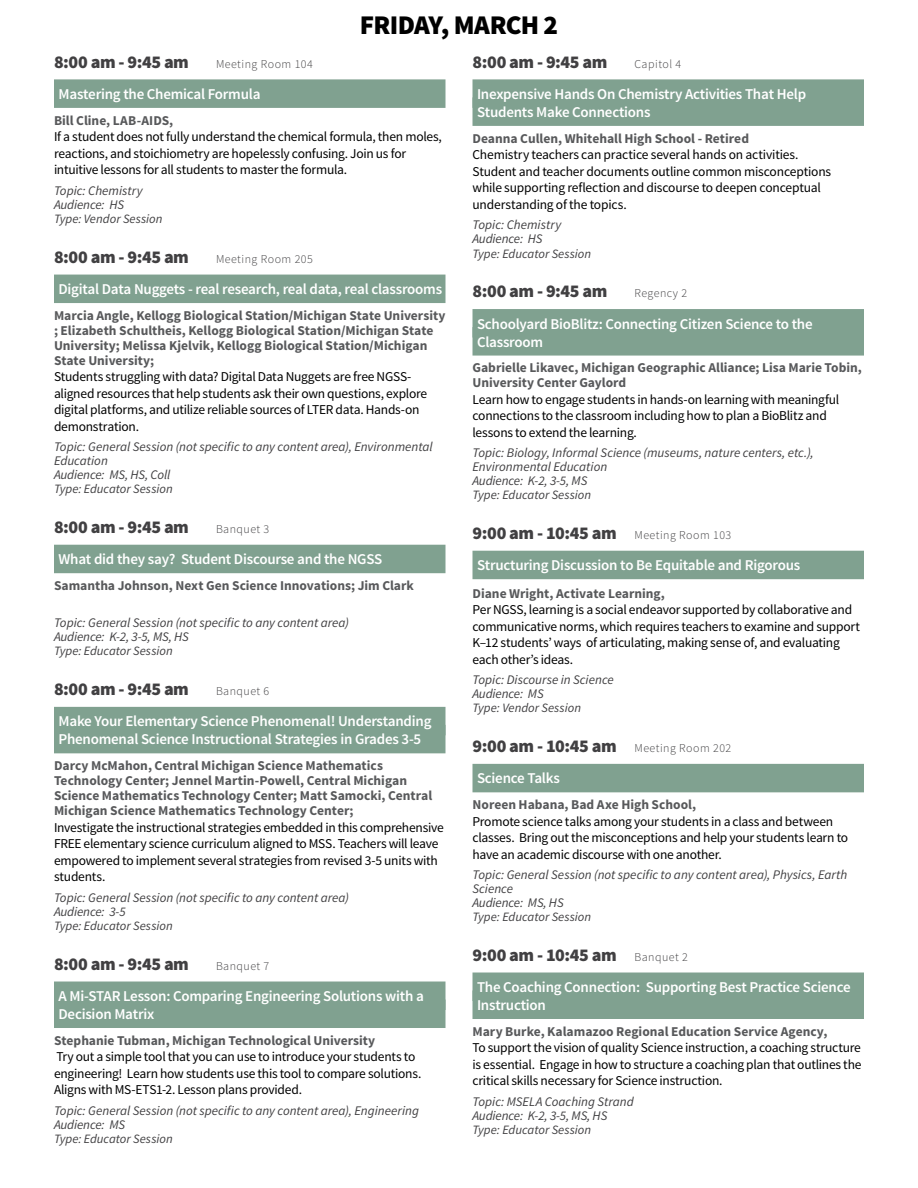
<style>
.page{position:relative;width:918px;height:1188px;background:#fff}
.page>*{position:absolute;margin:0;border:0;box-sizing:border-box;transform-origin:0 0}
.t1{font:900 27px "Source Sans Pro";letter-spacing:-.03em;color:#000}
.t2{font:900 18px "Source Sans Pro";letter-spacing:-.025em;color:#414042}
.t3{font:600 15px/18px "Source Sans Pro";letter-spacing:-.015em;color:#fff}
.t4{font:13.5px/16.5px "Source Sans Pro";letter-spacing:-.015em;color:#000}
.t5{font:700 13.5px/15px "Source Sans Pro";color:#58595b}
.t6{font:italic 13.2px/14.2px "Source Sans Pro";color:#414042}
.t7{font:italic 12.75px "Source Sans Pro";color:#414042}
.t8{font:300 12px "Source Sans Pro";letter-spacing:.04em;color:#414042}
.s1{font-weight:300;font-size:12px}
</style>
<div class="page">
<div style="left:54px;top:79px;width:392px;height:29px;background:#80a190"></div>
<div style="left:54px;top:275px;width:392px;height:28px;background:#80a190"></div>
<div style="left:54px;top:545px;width:392px;height:28px;background:#80a190"></div>
<div style="left:54px;top:707px;width:392px;height:28px;background:#80a190"></div>
<div style="left:54px;top:725px;width:392px;height:28px;background:#80a190"></div>
<div style="left:54px;top:982px;width:392px;height:28px;background:#80a190"></div>
<div style="left:54px;top:1000px;width:392px;height:28px;background:#80a190"></div>
<div style="left:472px;top:79px;width:392px;height:29px;background:#80a190"></div>
<div style="left:472px;top:97px;width:392px;height:29px;background:#80a190"></div>
<div style="left:472px;top:309px;width:392px;height:29px;background:#80a190"></div>
<div style="left:472px;top:327px;width:392px;height:29px;background:#80a190"></div>
<div style="left:472px;top:551px;width:392px;height:28px;background:#80a190"></div>
<div style="left:472px;top:764px;width:392px;height:28px;background:#80a190"></div>
<div style="left:472px;top:973px;width:392px;height:28px;background:#80a190"></div>
<div style="left:472px;top:991px;width:392px;height:28px;background:#80a190"></div>
<h1 class="t1" style="left:360px;top:7px;width:200px">FRIDAY, MARCH 2</h1>
<h2 class="t2" style="left:54px;top:50px;width:136px">8:00 am - 9:45 am</h2>
<p class="t8" style="left:216px;top:56px;width:98px">Meeting Room 104</p>
<p class="t3" style="left:58px;top:85px;width:204px">Mastering the Chemical Formula</p>
<p class="t5" style="left:54px;top:113px;width:121px">Bill Cline, LAB-AIDS,</p>
<p class="t4" style="left:54px;top:129px;width:389px">If a student does not fully understand the chemical formula, then moles, reactions, and stoichiometry are hopelessly confusing. Join us for intuitive lessons for all students to master the formula.</p>
<p class="t6" style="left:54px;top:183px;width:90px">Topic: Chemistry<br>Audience: HS</p>
<p class="t7" style="left:54px;top:211px;width:110px">Type: Vendor Session</p>
<h2 class="t2" style="left:54px;top:245px;width:136px">8:00 am - 9:45 am</h2>
<p class="t8" style="left:216px;top:251px;width:98px">Meeting Room 205</p>
<p class="t3" style="left:58px;top:281px;width:385px">Digital Data Nuggets - real research, real data, real classrooms</p>
<p class="t5" style="left:54px;top:308px;width:393px">Marcia Angle, Kellogg Biological Station/Michigan State University ; Elizabeth Schultheis, Kellogg Biological Station/Michigan State University; Melissa Kjelvik, Kellogg Biological Station/Michigan State University;</p>
<p class="t4" style="left:54px;top:369px;width:375px">Students struggling with data? Digital Data Nuggets are free NGSS&shy;aligned resources that help students ask their own questions, explore digital platforms, and utilize reliable sources of LTER data. Hands-on demonstration.</p>
<p class="t6" style="left:54px;top:440px;width:380px">Topic: General Session (not specific to any content area), Environmental<br>Education<br>Audience: MS, HS, Coll</p>
<p class="t7" style="left:54px;top:481px;width:120px">Type: Educator Session</p>
<h2 class="t2" style="left:54px;top:515px;width:136px">8:00 am - 9:45 am</h2>
<p class="t8" style="left:216px;top:522px;width:55px">Banquet 3</p>
<p class="t3" style="left:58px;top:551px;width:325px">What did they say? Student Discourse and the NGSS</p>
<p class="t5" style="left:54px;top:579px;width:362px">Samantha Johnson, Next Gen Science Innovations; Jim Clark</p>
<p class="t6" style="left:54px;top:615px;width:297px">Topic: General Session (not specific to any content area)<br>Audience: K-2, 3-5, MS, HS</p>
<p class="t7" style="left:54px;top:643px;width:120px">Type: Educator Session</p>
<h2 class="t2" style="left:54px;top:677px;width:136px">8:00 am - 9:45 am</h2>
<p class="t8" style="left:216px;top:684px;width:55px">Banquet 6</p>
<p class="t3" style="left:58px;top:713px;width:375px">Make Your Elementary Science Phenomenal! Understanding<br>Phenomenal Science Instructional Strategies in Grades 3-5</p>
<p class="t5" style="left:54px;top:759px;width:380px">Darcy McMahon, Central Michigan Science Mathematics Technology Center; Jennel Martin-Powell, Central Michigan Science Mathematics Technology Center; Matt Samocki, Central Michigan Science Mathematics Technology Center;</p>
<p class="t4" style="left:54px;top:819px;width:391px">Investigate the instructional strategies embedded in this comprehensive FREE elementary science curriculum aligned to MSS. Teachers will leave empowered to implement several strategies from revised 3-5 units with students.</p>
<p class="t6" style="left:54px;top:890px;width:297px">Topic: General Session (not specific to any content area)<br>Audience: 3-5</p>
<p class="t7" style="left:54px;top:918px;width:120px">Type: Educator Session</p>
<h2 class="t2" style="left:54px;top:952px;width:136px">8:00 am - 9:45 am</h2>
<p class="t8" style="left:216px;top:958px;width:55px">Banquet 7</p>
<p class="t3" style="left:58px;top:988px;width:367px">A Mi-STAR Lesson: Comparing Engineering Solutions with a<br>Decision Matrix</p>
<p class="t5" style="left:54px;top:1033px;width:323px">Stephanie Tubman, Michigan Technological University</p>
<p class="t4" style="left:54px;top:1049px;width:369px">Try out a simple tool that you can use to introduce your students to engineering! Learn how students use this tool to compare solutions.<br>Aligns with MS-ETS1-2. Lesson plans provided.</p>
<p class="t6" style="left:54px;top:1103px;width:366px">Topic: General Session (not specific to any content area), Engineering<br>Audience: MS</p>
<p class="t7" style="left:54px;top:1131px;width:120px">Type: Educator Session</p>
<h2 class="t2" style="left:472px;top:50px;width:136px">8:00 am - 9:45 am</h2>
<p class="t8" style="left:634px;top:56px;width:48px">Capitol 4</p>
<p class="t3" style="left:477px;top:85px;width:331px">Inexpensive Hands On Chemistry Activities That Help<br>Students Make Connections</p>
<p class="t5" style="left:472px;top:131px;width:278px">Deanna Cullen, Whitehall High School - Retired</p>
<p class="t4" style="left:472px;top:147px;width:360px">Chemistry teachers can practice several hands on activities.<br>Student and teacher documents outline common misconceptions while supporting reflection and discourse to deepen conceptual understanding of the topics.</p>
<p class="t6" style="left:472px;top:218px;width:90px">Topic: Chemistry<br>Audience: HS</p>
<p class="t7" style="left:472px;top:245px;width:120px">Type: Educator Session</p>
<h2 class="t2" style="left:472px;top:279px;width:136px">8:00 am - 9:45 am</h2>
<p class="t8" style="left:634px;top:286px;width:54px">Regency 2</p>
<p class="t3" style="left:477px;top:315px;width:337px">Schoolyard BioBlitz: Connecting Citizen Science to the<br>Classroom</p>
<p class="t5" style="left:472px;top:361px;width:391px">Gabrielle Likavec, Michigan Geographic Alliance; Lisa Marie Tobin,<br>University Center Gaylord</p>
<p class="t4" style="left:472px;top:391px;width:368px">Learn how to engage students in hands-on learning with meaningful connections to the classroom including how to plan a BioBlitz and lessons to extend the learning.</p>
<p class="t6" style="left:472px;top:446px;width:343px">Topic: Biology, Informal Science (museums, nature centers, etc.),<br>Environmental Education<br>Audience: K-2, 3-5, MS</p>
<p class="t7" style="left:472px;top:487px;width:120px">Type: Educator Session</p>
<h2 class="t2" style="left:472px;top:521px;width:260px">9:00 am - 10:45 am <span class="s1">Meeting Room 103</span></h2>
<p class="t3" style="left:477px;top:557px;width:325px">Structuring Discussion to Be Equitable and Rigorous</p>
<p class="t5" style="left:472px;top:586px;width:194px">Diane Wright, Activate Learning,</p>
<p class="t4" style="left:472px;top:602px;width:389px">Per NGSS, learning is a social endeavor supported by collaborative and communicative norms, which requires teachers to examine and support K–12 students’ ways of articulating, making sense of, and evaluating each other’s ideas.</p>
<p class="t6" style="left:472px;top:672px;width:143px">Topic: Discourse in Science<br>Audience: MS</p>
<p class="t7" style="left:472px;top:700px;width:110px">Type: Vendor Session</p>
<h2 class="t2" style="left:472px;top:734px;width:260px">9:00 am - 10:45 am <span class="s1">Meeting Room 202</span></h2>
<p class="t3" style="left:477px;top:770px;width:84px">Science Talks</p>
<p class="t5" style="left:472px;top:798px;width:225px">Noreen Habana, Bad Axe High School,</p>
<p class="t4" style="left:472px;top:813px;width:377px">Promote science talks among your students in a class and between classes. Bring out the misconceptions and help your students learn to have an academic discourse with one another.</p>
<p class="t6" style="left:472px;top:868px;width:376px">Topic: General Session (not specific to any content area), Physics, Earth<br>Science<br>Audience: MS, HS</p>
<p class="t7" style="left:472px;top:909px;width:120px">Type: Educator Session</p>
<h2 class="t2" style="left:472px;top:943px;width:217px">9:00 am - 10:45 am <span class="s1">Banquet 2</span></h2>
<p class="t3" style="left:477px;top:979px;width:375px">The Coaching Connection: Supporting Best Practice Science<br>Instruction</p>
<p class="t5" style="left:472px;top:1024px;width:356px">Mary Burke, Kalamazoo Regional Education Service Agency,</p>
<p class="t4" style="left:472px;top:1040px;width:391px;text-align:justify">To support the vision of quality Science instruction, a coaching structure is essential. Engage in how to structure a coaching plan that outlines the critical skills necessary for Science instruction.</p>
<p class="t6" style="left:472px;top:1094px;width:163px">Topic: MSELA Coaching Strand<br>Audience: K-2, 3-5, MS, HS</p>
<p class="t7" style="left:472px;top:1122px;width:120px">Type: Educator Session</p>
</div>
